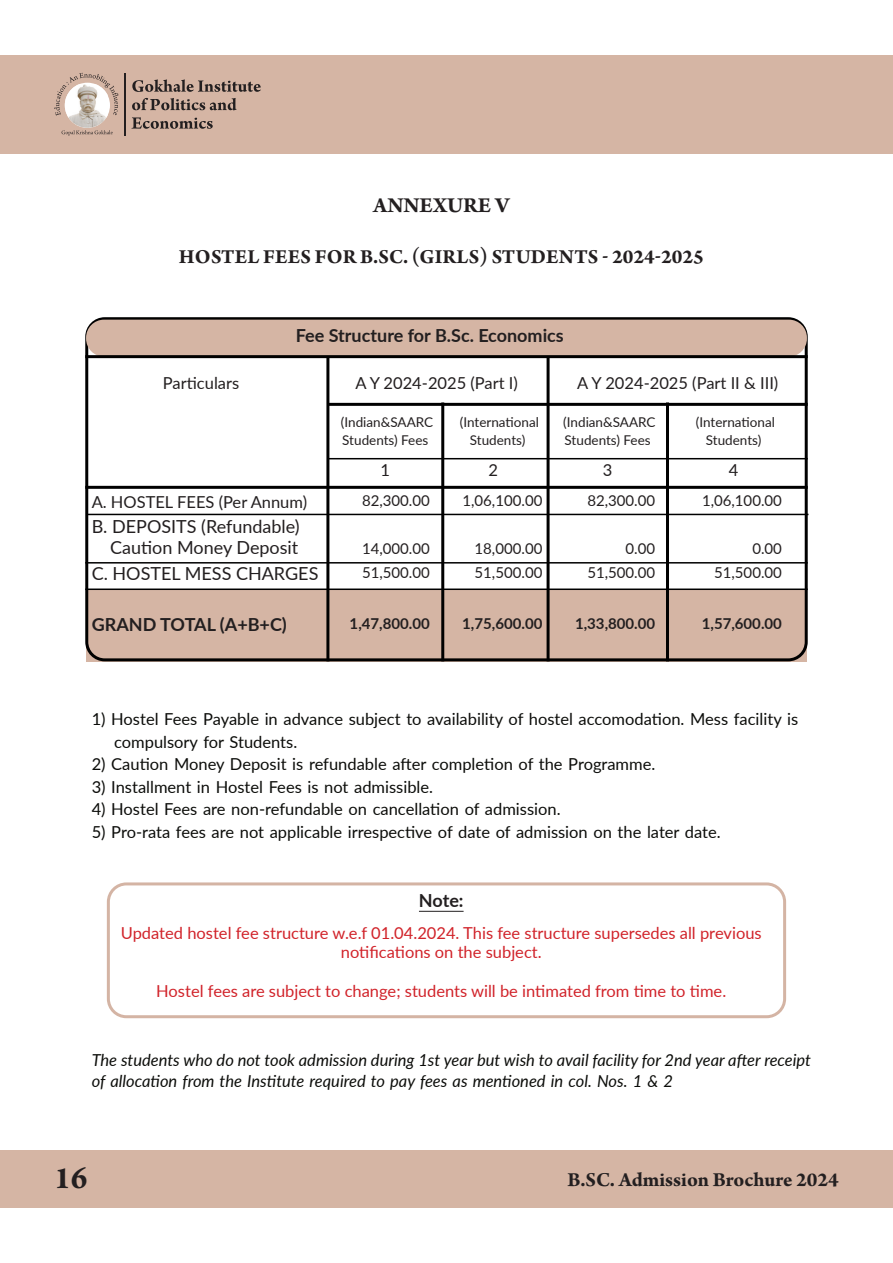
<style>
.page{position:relative;width:893px;height:1263px;background:#fff}
.page>*{position:absolute;margin:0;border:0;box-sizing:border-box;transform-origin:0 0}
.t1{font:700 33px "Arno Pro";color:#231f20}
.t2{font:700 22.5px "Arno Pro";color:#231f20}
.t3{font:700 21px "Arno Pro";color:#231f20}
.t4{font:18px "Lato";color:#231f20}
.t5{font:700 18px "Lato";color:#231f20}
.t6{font:16.5px "Lato";color:#0c0d0a}
.t7{font:16.5px/19.5px "Lato";color:#d1232a;text-align:center}
.t8{font:italic 16.5px/21px "Lato";color:#0c0d0a}
.t9{font:16.5px "Lato";color:#231f20}
.t10{font:15px "Lato";color:#231f20}
.t11{font:700 15px "Lato";color:#231f20}
.t12{font:13.5px "Lato";color:#231f20}
</style>
<div class="page">
<div style="left:0;top:55px;width:892px;height:99px;background:#d5b5a4"></div>
<div style="left:0;top:1151px;width:892px;height:57px;background:#d5b5a4"></div>
<hr style="left:891px;top:1151px;width:2px;height:57px;background:#d5b5a4">
<svg style="left:54px;top:73px;width:65px;height:43px"></svg>
<svg style="left:132px;top:79px;width:129px;height:50px"></svg>
<hr style="left:125px;top:73px;width:1px;height:62px;background:#231f20">
<svg style="left:62px;top:130px;width:51px;height:6px"></svg>
<svg style="left:65px;top:83px;width:45px;height:45px"></svg>
<img style="left:92px;top:84px;width:16px;height:11px">
<img style="left:65px;top:84px;width:27px;height:44px">
<div style="left:86px;top:589px;width:721px;height:72px;background:#d5b5a4"></div>
<div style="left:85px;top:317px;width:723px;height:344px;border:3px solid #000;border-radius:18px"></div>
<div style="left:107px;top:882px;width:679px;height:136px;border:3px solid #d4b4a4;border-radius:18px"></div>
<hr style="left:419px;top:911px;width:45px;height:1px;background:#231f20">
<div style="left:86px;top:320px;width:721px;height:37px;background:#d5b5a4;border-radius:18px"></div>
<hr style="left:326px;top:357px;width:3px;height:304px;background:#000">
<hr style="left:547px;top:357px;width:3px;height:304px;background:#000">
<hr style="left:441px;top:402px;width:3px;height:259px;background:#000">
<hr style="left:666px;top:402px;width:3px;height:259px;background:#000">
<hr style="left:85px;top:355px;width:723px;height:3px;background:#000">
<hr style="left:85px;top:486px;width:723px;height:3px;background:#000">
<hr style="left:328px;top:403px;width:480px;height:3px;background:#000">
<hr style="left:328px;top:458px;width:480px;height:1px;background:#000">
<hr style="left:86px;top:514px;width:722px;height:1px;background:#000">
<hr style="left:85px;top:562px;width:723px;height:1px;background:#000">
<hr style="left:85px;top:588px;width:723px;height:2px;background:#000">
<p class="t2" style="left:373px;top:192px;width:138px">ANNEXURE V</p>
<p class="t3" style="left:179px;top:245px;width:526px">HOSTEL FEES FOR B.SC. (GIRLS) STUDENTS - 2024-2025</p>
<p class="t5" style="left:296px;top:322px;width:270px">Fee Structure for B.Sc. Economics</p>
<p class="t9" style="left:163px;top:371px;width:78px">Particulars</p>
<p class="t9" style="left:356px;top:371px;width:164px">A Y 2024-2025 (Part I)</p>
<p class="t9" style="left:577px;top:371px;width:203px">A Y 2024-2025 (Part II &amp; III)</p>
<p class="t12" style="left:341px;top:413px;width:94px">(Indian&amp;SAARC</p>
<p class="t12" style="left:342px;top:431px;width:88px">Students) Fees</p>
<p class="t12" style="left:460px;top:413px;width:81px">(International</p>
<p class="t12" style="left:470px;top:431px;width:57px">Students)</p>
<p class="t12" style="left:563px;top:413px;width:94px">(Indian&amp;SAARC</p>
<p class="t12" style="left:565px;top:431px;width:88px">Students) Fees</p>
<p class="t12" style="left:696px;top:413px;width:81px">(International</p>
<p class="t12" style="left:706px;top:431px;width:57px">Students)</p>
<p class="t9" style="left:92px;top:490px;width:217px">A. HOSTEL FEES (Per Annum)</p>
<p class="t4" style="left:92px;top:514px;width:210px">B. DEPOSITS (Refundable)</p>
<p class="t4" style="left:110px;top:535px;width:190px">Caution Money Deposit</p>
<p class="t4" style="left:92px;top:560px;width:228px">C. HOSTEL MESS CHARGES</p>
<p class="t5" style="left:92px;top:611px;width:197px">GRAND TOTAL (A+B+C)</p>
<p class="t9" style="left:380px;top:458px;width:11px">1</p>
<p class="t9" style="left:489px;top:458px;width:11px">2</p>
<p class="t9" style="left:603px;top:458px;width:11px">3</p>
<p class="t9" style="left:729px;top:458px;width:11px">4</p>
<p class="t10" style="left:362px;top:490px;width:69px">82,300.00</p>
<p class="t10" style="left:362px;top:538px;width:69px">14,000.00</p>
<p class="t10" style="left:362px;top:562px;width:69px">51,500.00</p>
<p class="t11" style="left:350px;top:613px;width:82px">1,47,800.00</p>
<p class="t10" style="left:462px;top:490px;width:81px">1,06,100.00</p>
<p class="t10" style="left:475px;top:538px;width:69px">18,000.00</p>
<p class="t10" style="left:475px;top:562px;width:69px">51,500.00</p>
<p class="t11" style="left:462px;top:613px;width:82px">1,75,600.00</p>
<p class="t10" style="left:587px;top:490px;width:69px">82,300.00</p>
<p class="t10" style="left:626px;top:538px;width:31px">0.00</p>
<p class="t10" style="left:587px;top:562px;width:69px">51,500.00</p>
<p class="t11" style="left:575px;top:613px;width:82px">1,33,800.00</p>
<p class="t10" style="left:702px;top:490px;width:81px">1,06,100.00</p>
<p class="t10" style="left:752px;top:538px;width:31px">0.00</p>
<p class="t10" style="left:714px;top:562px;width:69px">51,500.00</p>
<p class="t11" style="left:702px;top:613px;width:82px">1,57,600.00</p>
<p class="t6" style="left:92px;top:707px;width:708px">1) Hostel Fees Payable in advance subject to availability of hostel accomodation. Mess facility is</p>
<p class="t6" style="left:114px;top:730px;width:185px">compulsory for Students.</p>
<p class="t6" style="left:92px;top:752px;width:565px">2) Caution Money Deposit is refundable after completion of the Programme.</p>
<p class="t6" style="left:92px;top:775px;width:343px">3) Installment in Hostel Fees is not admissible.</p>
<p class="t6" style="left:92px;top:797px;width:470px">4) Hostel Fees are non-refundable on cancellation of admission.</p>
<p class="t6" style="left:92px;top:820px;width:630px">5) Pro-rata fees are not applicable irrespective of date of admission on the later date.</p>
<p class="t5" style="left:419px;top:887px;width:46px">Note:</p>
<p class="t7" style="left:121px;top:922px;width:642px">Updated hostel fee structure w.e.f 01.04.2024. This fee structure supersedes all previous notifications on the subject.</p>
<p class="t7" style="left:156px;top:981px;width:571px">Hostel fees are subject to change; students will be intimated from time to time.</p>
<p class="t8" style="left:92px;top:1049px;width:721px">The students who do not took admission during 1st year but wish to avail facility for 2nd year after receipt of allocation from the Institute required to pay fees as mentioned in col. Nos. 1 &amp; 2</p>
<h1 class="t1" style="left:54px;top:1159px;width:35px">16</h1>
<p class="t3" style="left:567px;top:1167px;width:273px">B.SC. Admission Brochure 2024</p>
</div>
